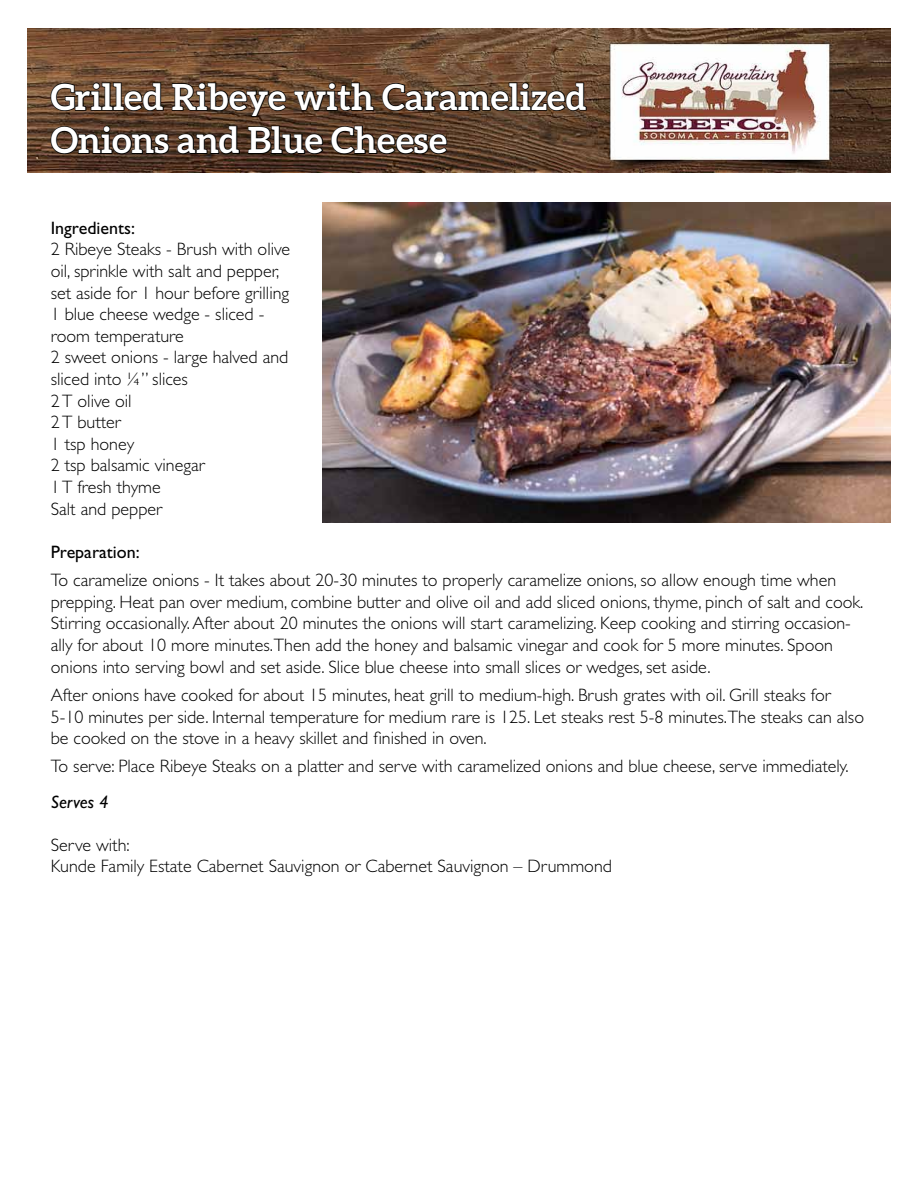
<style>
.page{position:relative;width:918px;height:1188px;background:#fff}
.page>*{position:absolute;margin:0;border:0;box-sizing:border-box;transform-origin:0 0}
.t1{font:700 36px/43.2px "Aleo";color:#fff}
.t2{font:300 18px/21.6px "Gill Sans";color:#000}
.t3{font:18px "Gill Sans";color:#000}
.t4{font:italic 18px "Gill Sans";color:#000}
</style>
<div class="page">
<img style="left:27px;top:28px;width:864px;height:145px">
<svg style="left:50px;top:67px;width:537px;height:100px"></svg>
<img style="left:323px;top:203px;width:568px;height:319px">
<h1 class="t1" style="left:51px;top:75px;width:537px">Grilled Ribeye with Caramelized<br>Onions and Blue Cheese</h1>
<p class="t3" style="left:51px;top:217px;width:86px">Ingredients:</p>
<p class="t2" style="left:51px;top:239px;width:241px">2 Ribeye Steaks - Brush with olive oil, sprinkle with salt and pepper, set aside for 1 hour before grilling<br>1 blue cheese wedge - sliced - room temperature<br>2 sweet onions - large halved and sliced into ¼” slices<br>2 T olive oil<br>2 T butter<br>1 tsp honey<br>2 tsp balsamic vinegar<br>1 T fresh thyme<br>Salt and pepper</p>
<p class="t3" style="left:51px;top:541px;width:90px">Preparation:</p>
<p class="t2" style="left:51px;top:570px;width:814px">To caramelize onions - It takes about 20-30 minutes to properly caramelize onions, so allow enough time when prepping. Heat pan over medium, combine butter and olive oil and add sliced onions, thyme, pinch of salt and cook.<br>Stirring occasionally. After about 20 minutes the onions will start caramelizing. Keep cooking and stirring occasion&shy;ally for about 10 more minutes.Then add the honey and balsamic vinegar and cook for 5 more minutes. Spoon onions into serving bowl and set aside. Slice blue cheese into small slices or wedges, set aside.</p>
<p class="t2" style="left:51px;top:684px;width:815px">After onions have cooked for about 15 minutes, heat grill to medium-high. Brush grates with oil. Grill steaks for<br>5-10 minutes per side. Internal temperature for medium rare is 125. Let steaks rest 5-8 minutes.The steaks can also be cooked on the stove in a heavy skillet and finished in oven.</p>
<p class="t2" style="left:51px;top:756px;width:799px">To serve: Place Ribeye Steaks on a platter and serve with caramelized onions and blue cheese, serve immediately.</p>
<p class="t4" style="left:51px;top:791px;width:59px">Serves 4</p>
<p class="t2" style="left:51px;top:834px;width:563px">Serve with:<br>Kunde Family Estate Cabernet Sauvignon or Cabernet Sauvignon – Drummond</p>
</div>
